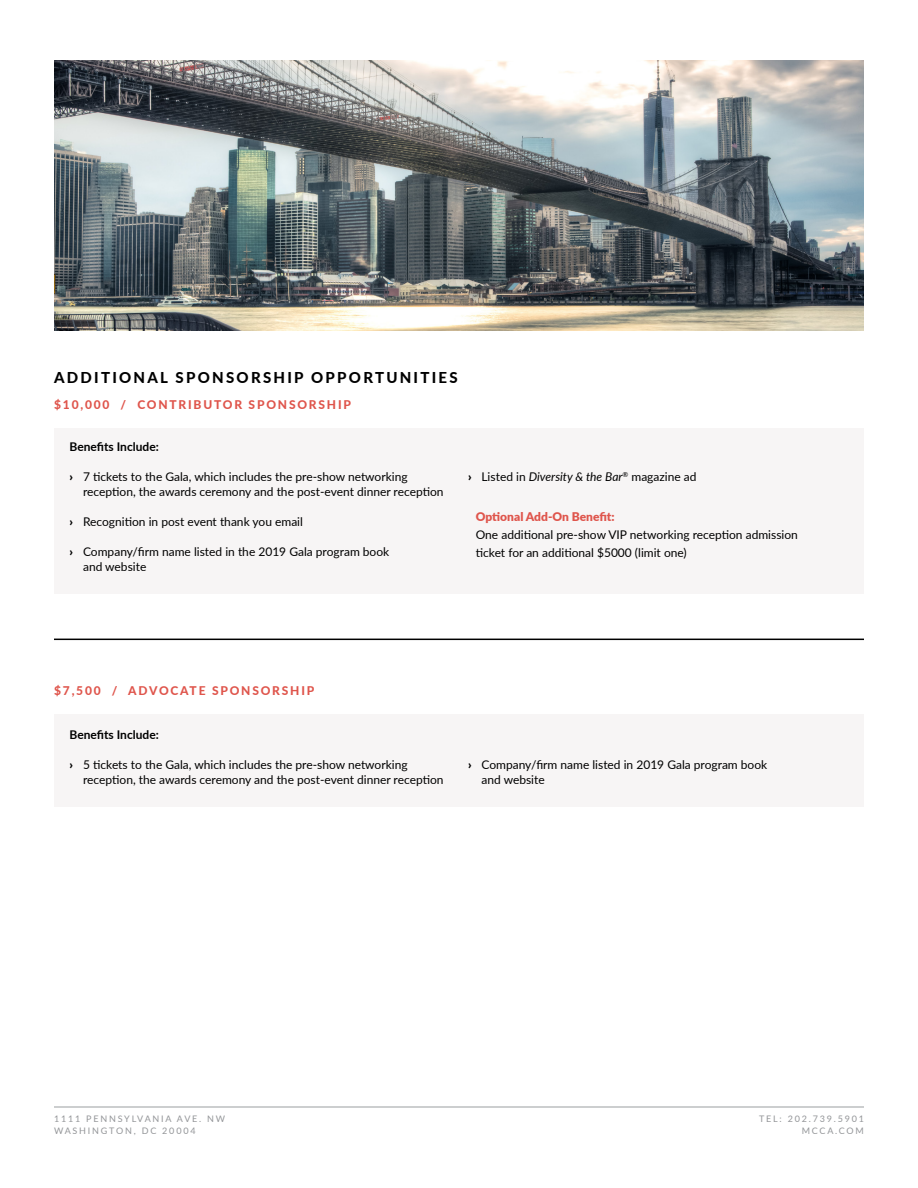
<style>
.page{position:relative;width:918px;height:1188px;background:#fff}
.page>*{position:absolute;margin:0;border:0;box-sizing:border-box;transform-origin:0 0}
.t1{font:800 15px "Lato";letter-spacing:.15em;color:#000}
.t2{font:12px/15px "Lato";color:#000}
.t3{font:800 12px "Lato";letter-spacing:.15em;color:#df554c}
.t4{font:700 12px "Lato";color:#000}
.t5{font:900 12px "Lato";letter-spacing:-.005em;color:#df554c}
.t6{font:9px/12px "Lato";letter-spacing:.2em;color:#939598}
.s1{font-weight:900}
.s2{font-style:italic}
</style>
<div class="page">
<hr style="left:54px;top:1106px;width:810px;height:2px;background:#bcbec0">
<div style="left:54px;top:714px;width:810px;height:92px;background:#f7f5f5"></div>
<hr style="left:54px;top:639px;width:810px;height:1px;background:#000">
<img style="left:54px;top:61px;width:810px;height:269px">
<div style="left:54px;top:428px;width:810px;height:166px;background:#f7f5f5"></div>
<p class="t1" style="left:54px;top:367px;width:405px">ADDITIONAL SPONSORSHIP OPPORTUNITIES</p>
<p class="t3" style="left:54px;top:395px;width:298px">$10,000 / CONTRIBUTOR SPONSORSHIP</p>
<p class="t4" style="left:70px;top:438px;width:91px">Benefits Include:</p>
<p class="t2" style="left:83px;top:469px;width:362px;text-indent:-14px"><span class="s1">›</span> 7 tickets to the Gala, which includes the pre-show networking reception, the awards ceremony and the post-event dinner reception</p>
<p class="t2" style="left:70px;top:514px;width:235px"><span class="s1">›</span> Recognition in post event thank you email</p>
<p class="t2" style="left:83px;top:544px;width:308px;text-indent:-14px"><span class="s1">›</span> Company/firm name listed in the 2019 Gala program book and website</p>
<p class="t2" style="left:468px;top:468px;width:230px"><span class="s1">›</span> Listed in <span class="s2">Diversity &amp; the Bar</span><sup>®</sup> magazine ad</p>
<p class="t5" style="left:476px;top:508px;width:140px">Optional Add-On Benefit:</p>
<p class="t2" style="left:476px;top:525px;width:324px;line-height:18px">One additional pre-show VIP networking reception admission ticket for an additional $5000 (limit one)</p>
<p class="t3" style="left:54px;top:682px;width:262px">$7,500 / ADVOCATE SPONSORSHIP</p>
<p class="t4" style="left:70px;top:725px;width:91px">Benefits Include:</p>
<p class="t2" style="left:83px;top:756px;width:362px;text-indent:-14px"><span class="s1">›</span> 5 tickets to the Gala, which includes the pre-show networking reception, the awards ceremony and the post-event dinner reception</p>
<p class="t2" style="left:482px;top:756px;width:287px;text-indent:-14px"><span class="s1">›</span> Company/firm name listed in 2019 Gala program book and website</p>
<p class="t6" style="left:54px;top:1112px;width:173px">1111 PENNSYLVANIA AVE. NW<br>WASHINGTON, DC 20004</p>
<p class="t6" style="left:759px;top:1112px;width:106px;text-align:right">TEL: 202.739.5901<br>MCCA.COM</p>
</div>
